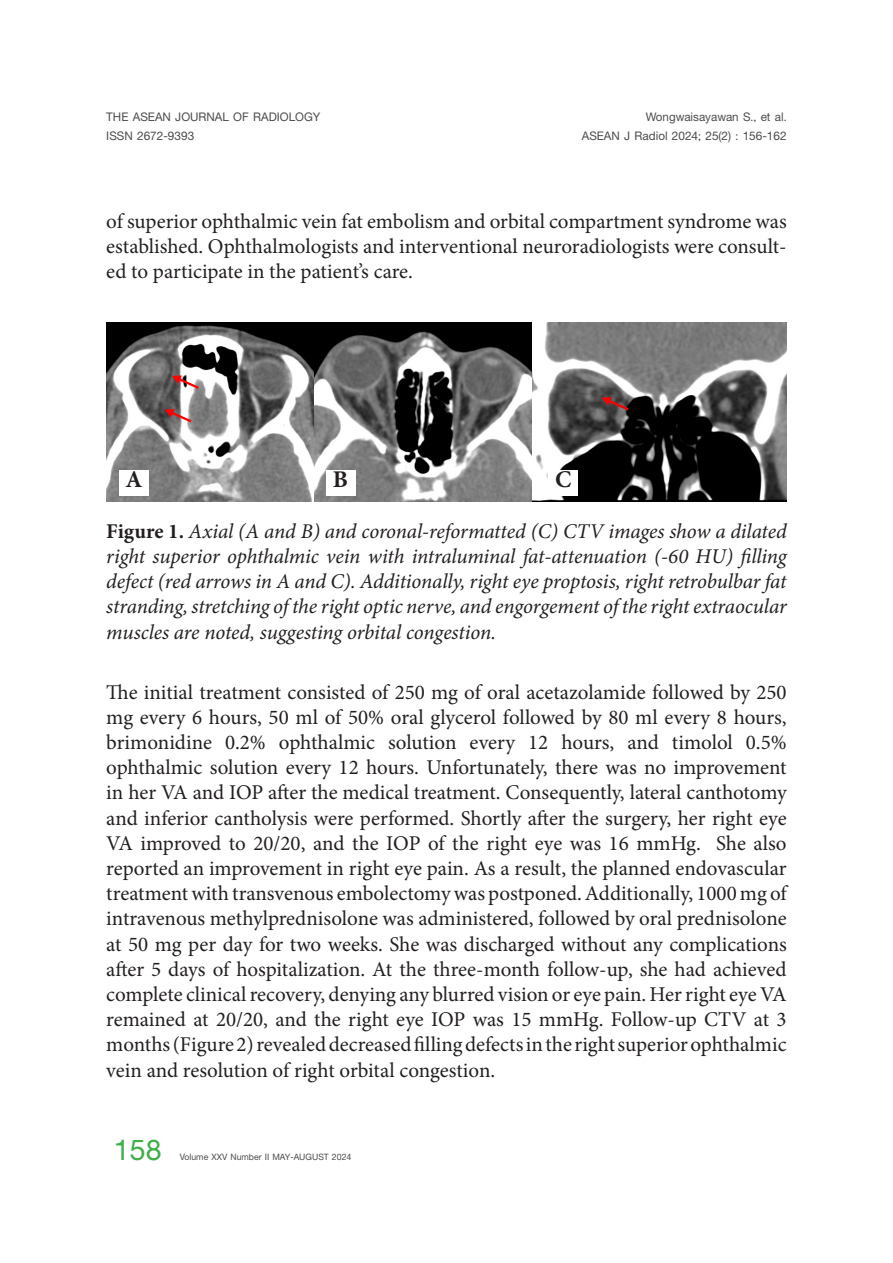
<style>
.page{position:relative;width:893px;height:1263px;background:#fff}
.page>*{position:absolute;margin:0;border:0;box-sizing:border-box;transform-origin:0 0}
.t1{font:700 43.5px "PSL Kanda Pro";color:#40ae49}
.t2{font:700 24px "Minion Pro";color:#231f20}
.t3{font:21px/25.2px "Minion Pro";color:#231f20;text-align:justify}
.t4{font:italic 21px/25.2px "Minion Pro";letter-spacing:-.01em;color:#231f20;text-align:justify}
.t5{font:700 18px "PSL Kanda Pro";color:#4b4c4d}
.t6{font:700 18px "PSL Kanda Pro";color:#4d4e4f}
.t7{font:700 13.35px "PSL Kanda Pro";color:#4b4c4d}
.s1{font-weight:700;font-style:normal}
</style>
<div class="page">
<img style="left:106px;top:322px;width:681px;height:179px">
<svg style="left:172px;top:375px;width:27px;height:14px"></svg>
<svg style="left:165px;top:409px;width:27px;height:13px"></svg>
<svg style="left:602px;top:397px;width:27px;height:13px"></svg>
<div style="left:119px;top:470px;width:30px;height:26px;background:#fff"></div>
<div style="left:326px;top:470px;width:29px;height:26px;background:#fff"></div>
<div style="left:549px;top:470px;width:29px;height:26px;background:#fff"></div>
<p class="t5" style="left:106px;top:107px;width:216px">THE ASEAN JOURNAL OF RADIOLOGY</p>
<p class="t5" style="left:106px;top:126px;width:89px">ISSN 2672-9393</p>
<p class="t6" style="left:646px;top:107px;width:142px">Wongwaisayawan S., et al.</p>
<p class="t5" style="left:582px;top:126px;width:206px">ASEAN J Radiol 2024; 25(2) : 156-162</p>
<p class="t3" style="left:106px;top:209px;width:682px">of superior ophthalmic vein fat emb olism and orbital compartment syndrome was established. Ophthalmologists and interventional neuroradiologists were consult&shy;ed to participate in the patient’s care.</p>
<p class="t2" style="left:125px;top:463px;width:18px">A</p>
<p class="t2" style="left:333px;top:463px;width:17px">B</p>
<p class="t2" style="left:555px;top:463px;width:18px">C</p>
<p class="t4" style="left:106px;top:518px;width:682px"><span class="s1">Figure 1.</span> Axial (A and B) and coronal-reformatted (C) CTV images show a dilated right superior ophthalmic vein with intraluminal fat-attenuation (-60 HU) filling defect (red arrows in A and C). Additionally, right eye proptosis, right retrobulbar fat stranding, stretching of the right optic nerve, and engorgement of the right extraocular muscles are noted, suggesting orbital congestion.</p>
<p class="t3" style="left:106px;top:679px;width:682px">The initial treatment consisted of 250 mg of oral acetazolamide followed by 250 mg every 6 hours, 50 ml of 50% oral glycerol followed by 80 ml every 8 hours, brimonidine 0.2% ophthalmic solution every 12 hours, and timolol 0.5% ophthalmic solution every 12 hours. Unfortunately, there was no improvement in her VA and IOP after the medical treatment. Consequently, lateral canthotomy and inferior cantholysis were performed. Shortly after the surgery, her right eye VA improved to 20/20, and the IOP of the right eye was 16 mmHg. She also reported an improvement in right eye pain. As a result, the planned endovascular treatment with transvenous emb olectomy was postponed. Additionally, 1000 mg of intravenous methylprednisolone was administered, followed by oral prednisolone at 50 mg per day for two weeks. She was discharged without any complications after 5 days of hospitalization. At the three-month follow-up, she had achieved complete clinical recovery, denying any blurred vision or eye pain. Her right eye VA remained at 20/20, and the right eye IOP was 15 mmHg. Follow-up CTV at 3 months (Figure 2) revealed decreased filling defects in the right superior ophthalmic vein and resolution of right orbital congestion.</p>
<h1 class="t1" style="left:114px;top:1125px;width:49px">158</h1>
<p class="t7" style="left:180px;top:1149px;width:173px">Volume XXV Number II MAY-AUGUST 2024</p>
</div>
